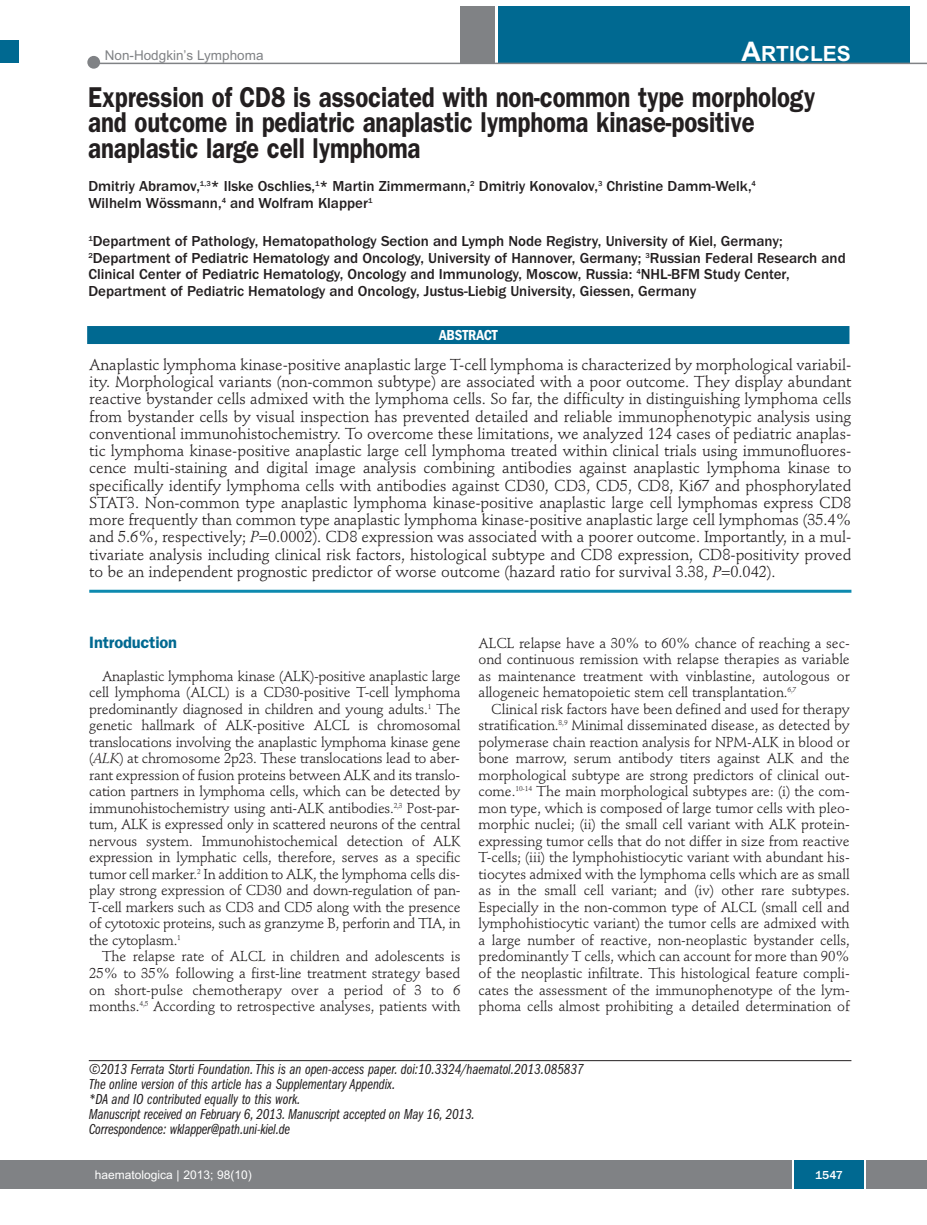
<style>
.page{position:relative;width:927px;height:1225px;background:#fff}
.page>*{position:absolute;margin:0;border:0;box-sizing:border-box;transform-origin:0 0}
.t1{font:600 28.8px/25.5px "Franklin Gothic";letter-spacing:-.005em;color:#231f20;scale:.83 1}
.t2{font:700 21px "Arial";color:#fff}
.t3{font:600 16.5px "Franklin Gothic";letter-spacing:-.01em;color:#006991}
.t4{font:15.75px/17.2px "Stempel Schneidler";letter-spacing:-.005em;color:#231f20;text-align:justify}
.t5{font:500 15px/16.5px "Franklin Gothic";color:#231f20}
.t6{font:15px/15px "Franklin Gothic Book Cmpr Ital";color:#231f20}
.t7{font:600 condensed 15px "Franklin Gothic";letter-spacing:-.005em;color:#fff}
.t8{font:14.25px/16.5px "Stempel Schneidler";letter-spacing:-.005em;color:#231f20;text-align:justify}
.t9{font:13.5px "Arial";color:#808285}
.t10{font:12px "Arial";color:#fff}
.t11{font:500 12px "Franklin Gothic";color:#fff}
.s1{font-size:27px}
.s2{font-style:italic}
</style>
<div class="page">
<div style="left:18px;top:1160px;width:909px;height:28px;background:#808285"></div>
<div style="left:498px;top:6px;width:412px;height:56px;background:#006991"></div>
<div style="left:460px;top:6px;width:34px;height:56px;background:#808285"></div>
<div style="left:87px;top:56px;width:13px;height:13px;background:#808285;border-radius:50%"></div>
<hr style="left:95px;top:63px;width:832px;height:1px;background:#808285">
<div style="left:794px;top:1160px;width:70px;height:28px;background:#006991"></div>
<hr style="left:792px;top:1160px;width:2px;height:28px;background:#fff">
<hr style="left:864px;top:1160px;width:2px;height:28px;background:#fff">
<div style="left:0;top:40px;width:19px;height:22px;background:#006991"></div>
<div style="left:0;top:1160px;width:18px;height:28px;background:#808285"></div>
<hr style="left:89px;top:1060px;width:762px;height:1px;background:#231f20">
<hr style="left:89px;top:590px;width:762px;height:3px;background:#0d8aaf">
<div style="left:87px;top:326px;width:762px;height:18px;background:#006991"></div>
<p class="t9" style="left:105px;top:47px;width:160px">Non-Hodgkin’s Lymphoma</p>
<h2 class="t2" style="left:741px;top:42px;width:111px"><span class="s1">A</span>RTICLES</h2>
<h1 class="t1" style="left:88px;top:87px;width:877px">Expression of CD8 is associated with non-common type morphology and outcome in pediatric anaplastic lymphoma kinase-positive anaplastic large cell lymphoma</h1>
<p class="t5" style="left:88px;top:178px;width:669px">Dmitriy Abramov,<sup>1,3</sup>* Ilske Oschlies,<sup>1</sup>* Martin Zimmermann,<sup>2</sup> Dmitriy Konovalov,<sup>3</sup> Christine Damm-Welk,<sup>4<br></sup>Wilhelm Wössmann,<sup>4</sup> and Wolfram Klapper<sup>1</sup></p>
<p class="t5" style="left:88px;top:233px;width:759px"><sup>1</sup>Department of Pathology, Hematopathology Section and Lymph Node Registry, University of Kiel, Germany; <sup>2</sup>Department of Pediatric Hematology and Oncology, University of Hannover, Germany; <sup>3</sup>Russian Federal Research and Clinical Center of Pediatric Hematology, Oncology and Immunology, Moscow, Russia: <sup>4</sup>NHL-BFM Study Center, Department of Pediatric Hematology and Oncology, Justus-Liebig University, Giessen, Germany</p>
<p class="t7" style="left:439px;top:330px;width:60px">ABSTRACT</p>
<p class="t4" style="left:89px;top:357px;width:764px">Anaplastic lymphoma kinase-positive anaplastic large T-cell lymphoma is characterized by morphological variabil&shy;ity. Morphological variants (non-common subtype) are associated with a poor outcome. They display abundant reactive bystander cells admixed with the lymphoma cells. So far, the difficulty in distinguishing lymphoma cells from bystander cells by visual inspection has prevented detailed and reliable immunophenotypic analysis using conventional immunohistochemistry. To overcome these limitations, we analyzed 124 cases of pediatric anaplas&shy;tic lymphoma kinase-positive anaplastic large cell lymphoma treated within clinical trials using immunofluores&shy;cence multi-staining and digital image analysis combining antibodies against anaplastic lymphoma kinase to specifically identify lymphoma cells with antibodies against CD30, CD3, CD5, CD8, Ki67 and phosphorylated STAT3. Non-common type anaplastic lymphoma kinase-positive anaplastic large cell lymphomas express CD8 more frequently than common type anaplastic lymphoma kinase-positive anaplastic large cell lymphomas (35.4% and 5.6%, respectively; <span class="s2">P</span>=0.0002). CD8 expression was associated with a poorer outcome. Importantly, in a mul&shy;tivariate analysis including clinical risk factors, histological subtype and CD8 expression, CD8-positivity proved to be an independent prognostic predictor of worse outcome (hazard ratio for survival 3.38, <span class="s2">P</span>=0.042).</p>
<p class="t3" style="left:89px;top:636px;width:89px">Introduction</p>
<p class="t8" style="left:89px;top:669px;width:373px;text-indent:13px">Anaplastic lymphoma kinase (ALK)-positive anaplastic large cell lymphoma (ALCL) is a CD30-positive T-cell lymphoma predominantly diagnosed in children and young adults.<sup>1</sup> The genetic hallmark of ALK-positive ALCL is chromosomal translocations involving the anaplastic lymphoma kinase gene (<span class="s2">ALK</span>) at chromosome 2p23. These translocations lead to aber&shy;rant expression of fusion proteins between ALK and its translo&shy;cation partners in lymphoma cells, which can be detected by immunohistochemistry using anti-ALK antibodies.<sup>2,3</sup> Post-par&shy;tum, ALK is expressed only in scattered neurons of the central nervous system. Immunohistochemical detection of ALK expression in lymphatic cells, therefore, serves as a specific tumor cell marker.<sup>2</sup> In addition to ALK, the lymphoma cells dis&shy;play strong expression of CD30 and down-regulation of pan-T-cell markers such as CD3 and CD5 along with the presence of cytotoxic proteins, such as granzyme B, perforin and TIA, in the cytoplasm.<sup>1</sup></p>
<p class="t8" style="left:89px;top:949px;width:373px;text-indent:13px">The relapse rate of ALCL in children and adolescents is 25% to 35% following a first-line treatment strategy based on short-pulse chemotherapy over a period of 3 to 6 months.<sup>4,5</sup> According to retrospective analyses, patients with</p>
<p class="t8" style="left:479px;top:636px;width:373px">ALCL relapse have a 30% to 60% chance of reaching a sec&shy;ond continuous remission with relapse therapies as variable as maintenance treatment with vinblastine, autologous or allogeneic hematopoietic stem cell transplantation.<sup>6,7</sup></p>
<p class="t8" style="left:479px;top:702px;width:373px;text-indent:13px">Clinical risk factors have been defined and used for therapy stratification.<sup>8,9</sup> Minimal disseminated disease, as detected by polymerase chain reaction analysis for NPM-ALK in blood or bone marrow, serum antibody titers against ALK and the morphological subtype are strong predictors of clinical out&shy;come.<sup>10-14</sup> The main morphological subtypes are: (i) the com&shy;mon type, which is composed of large tumor cells with pleo&shy;morphic nuclei; (ii) the small cell variant with ALK protein&shy;expressing tumor cells that do not differ in size from reactive T-cells; (iii) the lymphohistiocytic variant with abundant his&shy;tiocytes admixed with the lymphoma cells which are as small as in the small cell variant; and (iv) other rare subtypes.<br>Especially in the non-common type of ALCL (small cell and lymphohistiocytic variant) the tumor cells are admixed with a large number of reactive, non-neoplastic bystander cells, predominantly T cells, which can account for more than 90% of the neoplastic infiltrate. This histological feature compli&shy;cates the assessment of the immunophenotype of the lym&shy;phoma cells almost prohibiting a detailed determination of</p>
<p class="t6" style="left:89px;top:1062px;width:497px">©2013 Ferrata Storti Foundation.This is an open-access paper. doi:10.3324/haematol.2013.085837<br>The online version of this article has a Supplementary Appendix.<br>*DA and IO contributed equally to this work.<br>Manuscript received on February 6, 2013. Manuscript accepted on May 16, 2013.<br>Correspondence: wklapper@path.uni-kiel.de</p>
<p class="t10" style="left:95px;top:1167px;width:158px">haematologica | 2013; 98(10)</p>
<p class="t11" style="left:815px;top:1167px;width:29px">1547</p>
</div>
